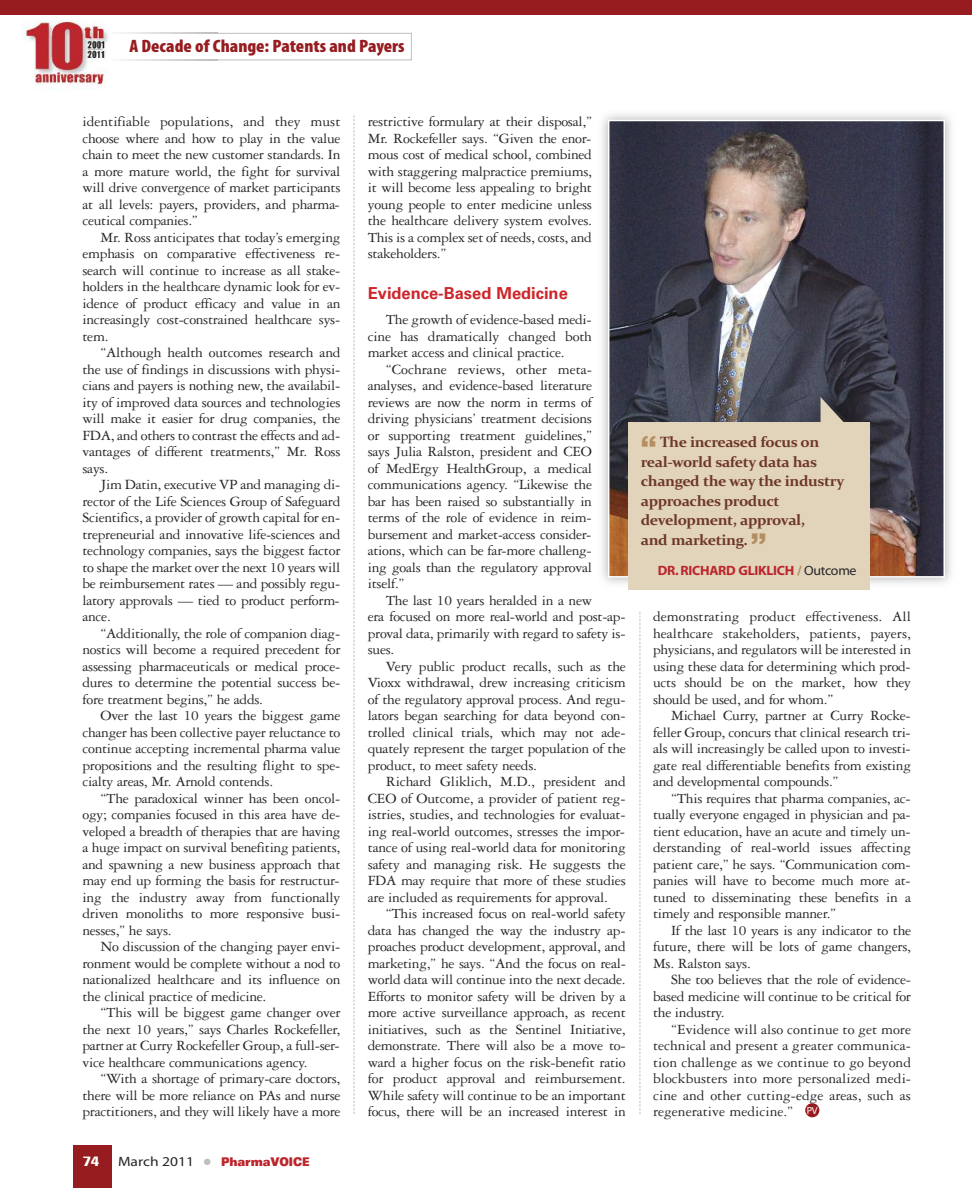
<style>
.page{position:relative;width:972px;height:1188px;background:#fff}
.page>*{position:absolute;margin:0;border:0;box-sizing:border-box;transform-origin:0 0}
.t1{font:18px "Myriad MM.830.wt.300.wd";color:#961c20;scale:1.05 1}
.t2{font:700 16.5px "Univers";color:#cc262b}
.t3{font:15px/16.5px "Garamond Three";letter-spacing:-.02em;color:#272627;text-align:justify}
.t4{font:700 15px/19.5px "Constantia";letter-spacing:-.025em;color:#6e3828}
.t5{font:13.5px "Myriad MM.700.wt.600.wd";letter-spacing:-.02em;color:#bb262c}
.t6{font:700 condensed 13.5px "Univers";color:#fff;scale:1.4 1}
.t7{font:900 expanded 12px "Univers";letter-spacing:-.01em;color:#bb262c;scale:.75 1}
.s1{font-family:"Myriad MM.400.wt.600.wd";font-weight:400;font-stretch:normal;font-size:13.5px;color:#272627}
.s2{color:#bebebe}
.s3{font-family:"Helvetica";font-weight:900;font-size:30px;color:#b48e60}
.s4{color:#b48e60}
.s5{font-family:"Myriad MM.400.wt.600.wd";color:#272627}
</style>
<div class="page">
<div style="left:73px;top:1145px;width:39px;height:43px;background:#961c20"></div>
<div style="left:0;top:0;width:972px;height:15px;background:#961c20"></div>
<svg style="left:218px;top:33px;width:194px;height:27px"></svg>
<img style="left:22px;top:20px;width:87px;height:70px">
<svg style="left:354px;top:115px;width:1px;height:999px"></svg>
<svg style="left:640px;top:612px;width:1px;height:502px"></svg>
<img style="left:611px;top:123px;width:331px;height:452px">
<div style="left:608px;top:120px;width:337px;height:458px;border:2px solid #fff"></div>
<div style="left:629px;top:422px;width:241px;height:168px;background:#e2d3bb"></div>
<svg style="left:821px;top:397px;width:29px;height:25px"></svg>
<div style="left:805px;top:1103px;width:14px;height:14px;background:#961c20;border-radius:7px"></div>
<p class="t1" style="left:129px;top:40px;width:264px">A Decade of Change: Patents and Payers</p>
<p class="t3" style="left:82px;top:115px;width:260px">identifiable populations, and they must choose where and how to play in the value chain to meet the new customer standards. In a more mature world, the fight for survival will drive convergence of market participants at all levels: payers, providers, and pharma&shy;ceutical companies.”</p>
<p class="t3" style="left:83px;top:230px;width:259px;text-indent:18px">Mr. Ross anticipates that today’s emerging emphasis on comparative effectiveness re&shy;search will continue to increase as all stake&shy;holders in the healthcare dynamic look for ev&shy;idence of product efficacy and value in an increasingly cost-constrained healthcare sys&shy;tem.</p>
<p class="t3" style="left:83px;top:346px;width:260px;text-indent:18px">“Although health outcomes research and the use of findings in discussions with physi&shy;cians and payers is nothing new, the availabil&shy;ity of improved data sources and technologies will make it easier for drug companies, the FDA, and others to contrast the effects and ad&shy;vantages of different treatments,” Mr. Ross says.</p>
<p class="t3" style="left:82px;top:478px;width:260px;text-indent:18px">Jim Datin, executive VP and managing di&shy;rector of the Life Sciences Group of Safeguard Scientifics, a provider of growth capital for en&shy;trepreneurial and innovative life-sciences and technology companies, says the biggest factor to shape the market over the next 10 years will be reimbursement rates — and possibly regu&shy;latory approvals — tied to product perform&shy;ance.</p>
<p class="t3" style="left:82px;top:626px;width:260px;text-indent:18px">“Additionally, the role of companion diag&shy;nostics will become a required precedent for assessing pharmaceuticals or medical proce&shy;dures to determine the potential success be&shy;fore treatment begins,” he adds.</p>
<p class="t3" style="left:82px;top:709px;width:260px;text-indent:18px">Over the last 10 years the biggest game changer has been collective payer reluctance to continue accepting incremental pharma value propositions and the resulting flight to spe&shy;cialty areas, Mr. Arnold contends.</p>
<p class="t3" style="left:82px;top:791px;width:260px;text-indent:18px">“The paradoxical winner has been oncol&shy;ogy; companies focused in this area have de&shy;veloped a breadth of therapies that are having a huge impact on survival benefiting patients, and spawning a new business approach that may end up forming the basis for restructur&shy;ing the industry away from functionally driven monoliths to more responsive busi&shy;nesses,” he says.</p>
<p class="t3" style="left:83px;top:940px;width:260px;text-indent:18px">No discussion of the changing payer envi&shy;ronment would be complete without a nod to nationalized healthcare and its influence on the clinical practice of medicine.</p>
<p class="t3" style="left:82px;top:1006px;width:260px;text-indent:18px">“This will be biggest game changer over the next 10 years,” says Charles Rockefeller, partner at Curry Rockefeller Group, a full-ser&shy;vice healthcare communications agency.</p>
<p class="t3" style="left:82px;top:1072px;width:260px;text-indent:18px">“With a shortage of primary-care doctors, there will be more reliance on PAs and nurse practitioners, and they will likely have a more</p>
<p class="t6" style="left:83px;top:1156px;width:13px">74</p>
<p class="t7" style="left:118px;top:1157px;width:257px"><span class="s1">March 2011</span> <span class="s2">●</span> PharmaVOICE</p>
<p class="t3" style="left:368px;top:115px;width:226px">restrictive formulary at their disposal,” Mr. Rockefeller says. “Given the enor&shy;mous cost of medical school, combined with staggering malpractice premiums, it will become less appealing to bright young people to enter medicine unless the healthcare delivery system evolves.<br>This is a complex set of needs, costs, and stakeholders.”</p>
<p class="t2" style="left:368px;top:287px;width:202px">Evidence-Based Medicine</p>
<p class="t3" style="left:368px;top:313px;width:226px;text-indent:18px">The growth of evidence-based medi&shy;cine has dramatically changed both market access and clinical practice.</p>
<p class="t3" style="left:368px;top:362px;width:226px;text-indent:18px">“Cochrane reviews, other meta&shy;analyses, and evidence-based literature reviews are now the norm in terms of driving physicians’ treatment decisions or supporting treatment guidelines,” says Julia Ralston, president and CEO of MedErgy HealthGroup, a medical communications agency. “Likewise the bar has been raised so substantially in terms of the role of evidence in reim&shy;bursement and market-access consider&shy;ations, which can be far-more challeng&shy;ing goals than the regulatory approval itself.”</p>
<p class="t3" style="left:368px;top:593px;width:259px;text-align:left;text-indent:18px">The last 10 years heralded in a new<br>era focused on more real-world and post-ap&shy;proval data, primarily with regard to safety is&shy;sues.</p>
<p class="t3" style="left:368px;top:659px;width:260px;text-indent:18px">Very public product recalls, such as the Vioxx withdrawal, drew increasing criticism of the regulatory approval process. And regu&shy;lators began searching for data beyond con&shy;trolled clinical trials, which may not ade&shy;quately represent the target population of the product, to meet safety needs.</p>
<p class="t3" style="left:368px;top:775px;width:260px;text-indent:18px">Richard Gliklich, M.D., president and CEO of Outcome, a provider of patient reg&shy;istries, studies, and technologies for evaluat&shy;ing real-world outcomes, stresses the impor&shy;tance of using real-world data for monitoring safety and managing risk. He suggests the FDA may require that more of these studies are included as requirements for approval.</p>
<p class="t3" style="left:368px;top:907px;width:260px;text-indent:18px">“This increased focus on real-world safety data has changed the way the industry ap&shy;proaches product development, approval, and marketing,” he says. “And the focus on real&shy;world data will continue into the next decade.<br>Efforts to monitor safety will be driven by a more active surveillance approach, as recent initiatives, such as the Sentinel Initiative, demonstrate. There will also be a move to&shy;ward a higher focus on the risk-benefit ratio for product approval and reimbursement.<br>While safety will continue to be an important focus, there will be an increased interest in</p>
<p class="t4" style="left:641px;top:433px;width:205px"><span class="s3">“</span> The increased focus on real-world safety data has changed the way the industry approaches product development, approval,<br>and marketing. <span class="s3">”</span></p>
<p class="t5" style="left:658px;top:565px;width:200px">DR.RICHARD GLIKLICH <span class="s4">/</span> <span class="s5">Outcome</span></p>
<p class="t3" style="left:653px;top:610px;width:260px">demonstrating product effectiveness. All healthcare stakeholders, patients, payers, physicians, and regulators will be interested in using these data for determining which prod&shy;ucts should be on the market, how they should be used, and for whom.”</p>
<p class="t3" style="left:653px;top:709px;width:259px;text-indent:18px">Michael Curry, partner at Curry Rocke&shy;feller Group, concurs that clinical research tri&shy;als will increasingly be called upon to investi&shy;gate real differentiable benefits from existing and developmental compounds.”</p>
<p class="t3" style="left:653px;top:791px;width:260px;text-indent:18px">“This requires that pharma companies, ac&shy;tually everyone engaged in physician and pa&shy;tient education, have an acute and timely un&shy;derstanding of real-world issues affecting patient care,” he says. “Communication com&shy;panies will have to become much more at&shy;tuned to disseminating these benefits in a timely and responsible manner.”</p>
<p class="t3" style="left:653px;top:923px;width:259px;text-indent:18px">If the last 10 years is any indicator to the future, there will be lots of game changers, Ms. Ralston says.</p>
<p class="t3" style="left:653px;top:973px;width:260px;text-indent:18px">She too believes that the role of evidence&shy;based medicine will continue to be critical for the industry.</p>
<p class="t3" style="left:653px;top:1022px;width:260px;text-indent:18px">“Evidence will also continue to get more technical and present a greater communica&shy;tion challenge as we continue to go beyond blockbusters into more personalized medi&shy;cine and other cutting-edge areas, such as regenerative medicine.” <sup>PV</sup></p>
</div>
